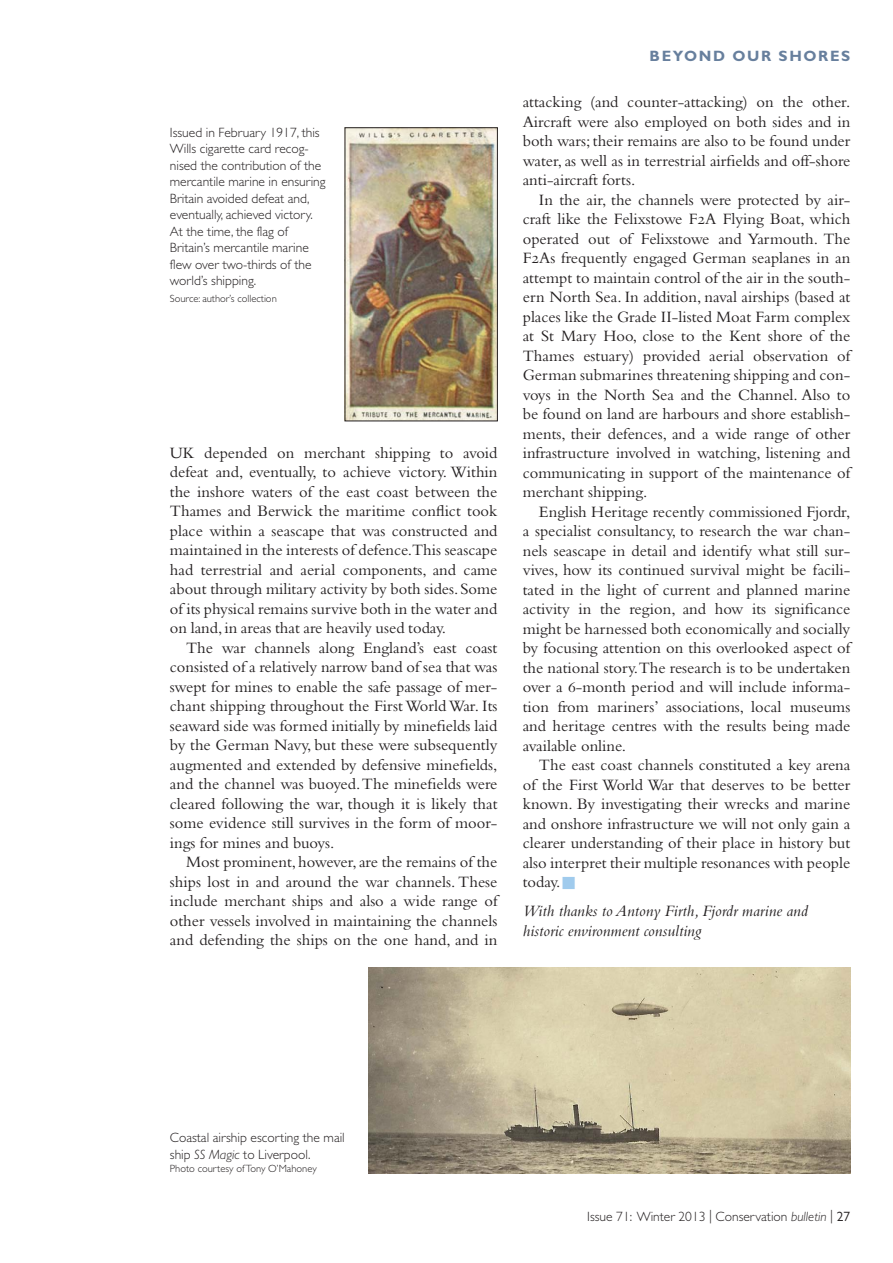
<style>
.page{position:relative;width:893px;height:1263px;background:#fff}
.page>*{position:absolute;margin:0;border:0;box-sizing:border-box;transform-origin:0 0}
.t1{font:16.5px/19.5px "Bembo";color:#231f20;text-align:justify}
.t2{font:italic 16.5px/19.5px "Bembo";color:#231f20}
.t3{font:700 15px "Gill Sans";letter-spacing:.11em;color:#677f9d}
.t4{font:300 13.5px/16.5px "Gill Sans";color:#231f20}
.t5{font:300 10.5px "Gill Sans";color:#231f20}
.s1{font-family:"Bembo Expert"}
.s2{color:#a0cbed}
.s3{font-style:italic}
.s4{font-weight:400}
</style>
<div class="page">
<img style="left:347px;top:130px;width:148px;height:289px">
<img style="left:369px;top:968px;width:481px;height:206px">
<p class="t4" style="left:170px;top:126px;width:157px">Issued in February 1917, this<br>Wills cigarette card recog&shy;nised the contribution of the mercantile marine in ensuring<br>Britain avoided defeat and, eventually, achieved victory.<br>At the time, the flag of<br>Britain’s mercantile marine flew over two-thirds of the world’s shipping.</p>
<p class="t5" style="left:170px;top:295px;width:108px">Source: author’s collection</p>
<p class="t1" style="left:170px;top:444px;width:329px">UK depended on merchant shipping to avoid defeat and, eventually, to achieve victory. Within the inshore waters of the east coast between the Thames and Berwick the maritime conflict took place within a seascape that was constructed and maintained in the interests of defence.This seascape had terrestrial and aerial components, and came about through military activity by both sides. Some of its physical remains survive both in the water and on land, in areas that are heavily used today.</p>
<p class="t1" style="left:170px;top:639px;width:329px;text-indent:16px">The war channels along England’s east coast consisted of a relatively narrow band of sea that was swept for mines to enable the safe passage of mer&shy;chant shipping throughout the First World War. Its seaward side was formed initially by minefields laid by the German Navy, but these were subsequently augmented and extended by defensive minefields, and the channel was buoyed.The minefields were cleared following the war, though it is likely that some evidence still survives in the form of moor&shy;ings for mines and buoys.</p>
<p class="t1" style="left:170px;top:854px;width:329px;text-indent:16px">Most prominent, however, are the remains of the ships lost in and around the war channels. These include merchant ships and also a wide range of other vessels involved in maintaining the channels and defending the ships on the one hand, and in</p>
<p class="t3" style="left:650px;top:51px;width:202px">BEYOND OUR SHORES</p>
<p class="t1" style="left:523px;top:94px;width:329px">attacking (and counter-attacking) on the other.<br>Aircraft were also employed on both sides and in both wars; their remains are also to be found under water, as well as in terrestrial airfields and off-shore anti-aircraft forts.</p>
<p class="t1" style="left:523px;top:191px;width:329px;text-indent:16px">In the air, the channels were protected by air&shy;craft like the Felixstowe F<span class="s1">2</span>A Flying Boat, which operated out of Felixstowe and Yarmouth. The F<span class="s1">2</span>As frequently engaged German seaplanes in an attempt to maintain control of the air in the south&shy;ern North Sea. In addition, naval airships (based at places like the Grade II-listed Moat Farm complex at St Mary Hoo, close to the Kent shore of the Thames estuary) provided aerial observation of German submarines threatening shipping and con&shy;voys in the North Sea and the Channel. Also to be found on land are harbours and shore establish&shy;ments, their defences, and a wide range of other infrastructure involved in watching, listening and communicating in support of the maintenance of merchant shipping.</p>
<p class="t1" style="left:523px;top:503px;width:329px;text-indent:16px">English Heritage recently commissioned Fjordr, a specialist consultancy, to research the war chan&shy;nels seascape in detail and identify what still sur&shy;vives, how its continued survival might be facili&shy;tated in the light of current and planned marine activity in the region, and how its significance might be harnessed both economically and socially by focusing attention on this overlooked aspect of the national story.The research is to be undertaken over a <span class="s1">6</span>-month period and will include informa&shy;tion from mariners’ associations, local museums and heritage centres with the results being made available online.</p>
<p class="t1" style="left:523px;top:757px;width:329px;text-indent:16px">The east coast channels constituted a key arena of the First World War that deserves to be better known. By investigating their wrecks and marine and onshore infrastructure we will not only gain a clearer understanding of their place in history but also interpret their multiple resonances with people today.<span class="s2">■</span></p>
<p class="t2" style="left:523px;top:903px;width:287px">With thanks to Antony Firth, Fjordr marine and historic environment consulting</p>
<p class="t4" style="left:170px;top:1131px;width:176px">Coastal airship escorting the mail ship <span class="s3">SS Magic</span> to Liverpool.</p>
<p class="t5" style="left:170px;top:1165px;width:148px">Photo courtesy of Tony O’Mahoney</p>
<p class="t4" style="left:587px;top:1210px;width:265px">Issue 71: Winter 2013 | Conservation <span class="s3">bulletin</span> | <span class="s4">27</span></p>
</div>
